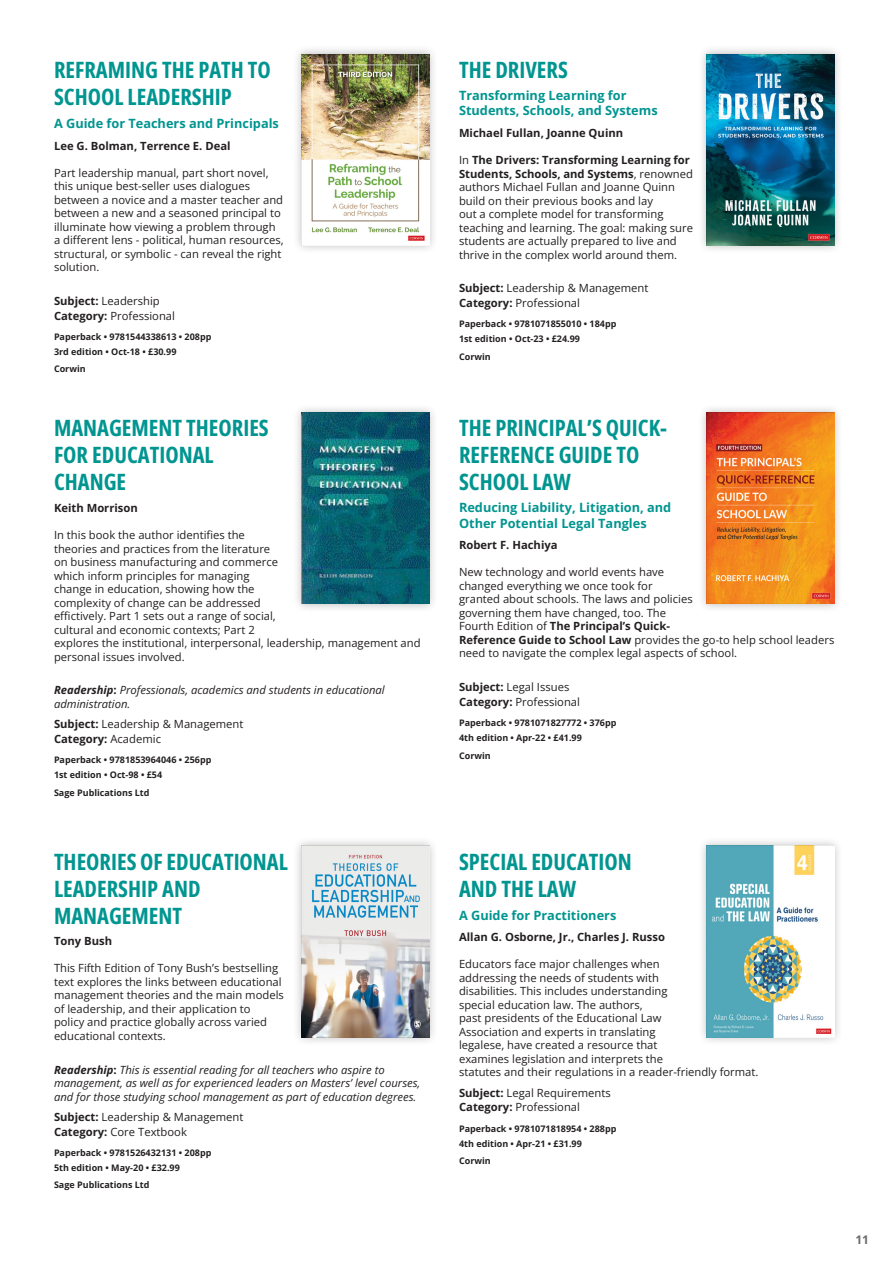
<style>
.page{position:relative;width:893px;height:1263px;background:#fff}
.page>*{position:absolute;margin:0;border:0;box-sizing:border-box;transform-origin:0 0}
.t1{font:22.5px/27px "Open Sans";color:#009590}
.t2{font:700 12.75px/15.3px "Open Sans";color:#009590}
.t3{font:700 12px "Open Sans";color:#6c6d70}
.t4{font:11.25px/13.5px "Open Sans";color:#231f20}
.t5{font:italic 11.25px/13.5px "Open Sans";color:#231f20}
.t6{font:700 11.25px "Open Sans";color:#231f20}
.t7{font:700 9px "Open Sans";color:#231f20}
.s1{font-weight:700}
.s2{font-weight:700;font-style:normal}
.s3{font-weight:400}
</style>
<div class="page">
<div style="left:292px;top:45px;width:146px;height:210px;background:#231f20;opacity:.3"></div>
<img style="left:301px;top:54px;width:128px;height:191px">
<div style="left:292px;top:403px;width:146px;height:210px;background:#231f20;opacity:.3"></div>
<img style="left:301px;top:412px;width:128px;height:192px">
<div style="left:292px;top:837px;width:146px;height:209px;background:#231f20;opacity:.3"></div>
<img style="left:301px;top:846px;width:128px;height:191px">
<div style="left:697px;top:45px;width:146px;height:210px;background:#231f20;opacity:.3"></div>
<img style="left:706px;top:54px;width:128px;height:191px">
<div style="left:697px;top:403px;width:146px;height:210px;background:#231f20;opacity:.3"></div>
<img style="left:706px;top:412px;width:128px;height:192px">
<div style="left:697px;top:837px;width:146px;height:209px;background:#231f20;opacity:.3"></div>
<img style="left:706px;top:846px;width:128px;height:191px">
<p class="t1" style="left:54px;top:56px;width:218px">REFRAMING THE PATH TO<br>SCHOOL LEADERSHIP</p>
<p class="t2" style="left:54px;top:115px;width:226px">A Guide for Teachers and Principals</p>
<p class="t6" style="left:54px;top:138px;width:178px">Lee G. Bolman, Terrence E. Deal</p>
<p class="t4" style="left:54px;top:165px;width:231px">Part leadership manual, part short novel, this unique best-seller uses dialogues between a novice and a master teacher and between a new and a seasoned principal to illuminate how viewing a problem through a different lens - political, human resources, structural, or symbolic - can reveal the right solution.</p>
<p class="t4" style="left:54px;top:294px;width:107px"><span class="s1">Subject:</span> Leadership</p>
<p class="t4" style="left:54px;top:309px;width:123px"><span class="s1">Category:</span> Professional</p>
<p class="t7" style="left:54px;top:331px;width:159px">Paperback • 9781544338613 • 208pp</p>
<p class="t7" style="left:54px;top:345px;width:124px">3rd edition • Oct-18 • £30.99</p>
<p class="t7" style="left:54px;top:363px;width:33px">Corwin</p>
<p class="t1" style="left:54px;top:414px;width:216px">MANAGEMENT THEORIES<br>FOR EDUCATIONAL<br>CHANGE</p>
<p class="t6" style="left:54px;top:500px;width:85px">Keith Morrison</p>
<p class="t4" style="left:54px;top:528px;width:368px">In this book the author identifies the<br>theories and practices from the literature<br>on business manufacturing and commerce<br>which inform principles for managing<br>change in education, showing how the<br>complexity of change can be addressed<br>effictively. Part 1 sets out a range of social,<br>cultural and economic contexts; Part 2<br>explores the institutional, interpersonal, leadership, management and personal issues involved.</p>
<p class="t5" style="left:54px;top:683px;width:332px"><span class="s1">Readership</span><span class="s2">:</span> Professionals, academics and students in educational administration.</p>
<p class="t4" style="left:54px;top:717px;width:191px"><span class="s1">Subject:</span> Leadership &amp; Management</p>
<p class="t6" style="left:54px;top:731px;width:109px">Category: <span class="s3">Academic</span></p>
<p class="t7" style="left:54px;top:754px;width:159px">Paperback • 9781853964046 • 256pp</p>
<p class="t7" style="left:54px;top:768px;width:110px">1st edition • Oct-98 • £54</p>
<p class="t7" style="left:54px;top:786px;width:97px">Sage Publications Ltd</p>
<p class="t1" style="left:54px;top:847px;width:235px">THEORIES OF EDUCATIONAL<br>LEADERSHIP AND<br>MANAGEMENT</p>
<p class="t6" style="left:54px;top:933px;width:60px">Tony Bush</p>
<p class="t4" style="left:54px;top:961px;width:231px">This Fifth Edition of Tony Bush’s bestselling text explores the links between educational management theories and the main models of leadership, and their application to<br>policy and practice globally across varied educational contexts.</p>
<p class="t5" style="left:54px;top:1062px;width:368px"><span class="s1">Readership</span><span class="s2">:</span> This is essential reading for all teachers who aspire to management, as well as for experienced leaders on Masters’ level courses, and for those studying school management as part of education degrees.</p>
<p class="t4" style="left:54px;top:1110px;width:191px"><span class="s1">Subject:</span> Leadership &amp; Management</p>
<p class="t4" style="left:54px;top:1124px;width:134px"><span class="s1">Category:</span> Core Textbook</p>
<p class="t7" style="left:54px;top:1146px;width:159px">Paperback • 9781526432131 • 208pp</p>
<p class="t7" style="left:54px;top:1161px;width:127px">5th edition • May-20 • £32.99</p>
<p class="t7" style="left:54px;top:1179px;width:97px">Sage Publications Ltd</p>
<p class="t1" style="left:459px;top:56px;width:110px">THE DRIVERS</p>
<p class="t2" style="left:459px;top:88px;width:200px">Transforming Learning for<br>Students, Schools, and Systems</p>
<p class="t6" style="left:459px;top:125px;width:166px">Michael Fullan, Joanne Quinn</p>
<p class="t4" style="left:459px;top:153px;width:235px">In <span class="s1">The Drivers: Transforming Learning for Students, Schools, and Systems</span>, renowned authors Michael Fullan and Joanne Quinn build on their previous books and lay<br>out a complete model for transforming teaching and learning. The goal: making sure students are actually prepared to live and thrive in the complex world around them.</p>
<p class="t4" style="left:459px;top:281px;width:191px"><span class="s1">Subject:</span> Leadership &amp; Management</p>
<p class="t4" style="left:459px;top:296px;width:123px"><span class="s1">Category:</span> Professional</p>
<p class="t7" style="left:459px;top:318px;width:159px">Paperback • 9781071855010 • 184pp</p>
<p class="t7" style="left:459px;top:333px;width:123px">1st edition • Oct-23 • £24.99</p>
<p class="t7" style="left:459px;top:350px;width:33px">Corwin</p>
<p class="t1" style="left:459px;top:414px;width:210px">THE PRINCIPAL’S QUICK-<br>REFERENCE GUIDE TO<br>SCHOOL LAW</p>
<p class="t2" style="left:459px;top:500px;width:214px">Reducing Liability, Litigation, and<br>Other Potential Legal Tangles</p>
<p class="t6" style="left:459px;top:538px;width:100px">Robert F. Hachiya</p>
<p class="t4" style="left:459px;top:565px;width:377px">New technology and world events have<br>changed everything we once took for<br>granted about schools. The laws and policies<br>governing them have changed, too. The<br>Fourth Edition of <span class="s1">The Principal’s Quick-<br>Reference Guide to School Law</span> provides the go-to help school leaders need to navigate the complex legal aspects of school.</p>
<p class="t4" style="left:459px;top:680px;width:112px"><span class="s1">Subject:</span> Legal Issues</p>
<p class="t4" style="left:459px;top:695px;width:123px"><span class="s1">Category:</span> Professional</p>
<p class="t7" style="left:459px;top:717px;width:159px">Paperback • 9781071827772 • 376pp</p>
<p class="t7" style="left:459px;top:732px;width:124px">4th edition • Apr-22 • £41.99</p>
<p class="t7" style="left:459px;top:749px;width:33px">Corwin</p>
<p class="t1" style="left:459px;top:847px;width:174px">SPECIAL EDUCATION<br>AND THE LAW</p>
<p class="t2" style="left:459px;top:907px;width:159px">A Guide for Practitioners</p>
<p class="t6" style="left:459px;top:929px;width:207px">Allan G. Osborne, Jr., Charles J. Russo</p>
<p class="t4" style="left:459px;top:957px;width:301px">Educators face major challenges when<br>addressing the needs of students with<br>disabilities. This includes understanding<br>special education law. The authors,<br>past presidents of the Educational Law<br>Association and experts in translating<br>legalese, have created a resource that<br>examines legislation and interprets the<br>statutes and their regulations in a reader-friendly format.</p>
<p class="t4" style="left:459px;top:1085px;width:153px"><span class="s1">Subject:</span> Legal Requirements</p>
<p class="t4" style="left:459px;top:1100px;width:123px"><span class="s1">Category:</span> Professional</p>
<p class="t7" style="left:459px;top:1122px;width:159px">Paperback • 9781071818954 • 288pp</p>
<p class="t7" style="left:459px;top:1137px;width:124px">4th edition • Apr-21 • £31.99</p>
<p class="t7" style="left:459px;top:1155px;width:33px">Corwin</p>
<p class="t3" style="left:856px;top:1232px;width:15px">11</p>
</div>
